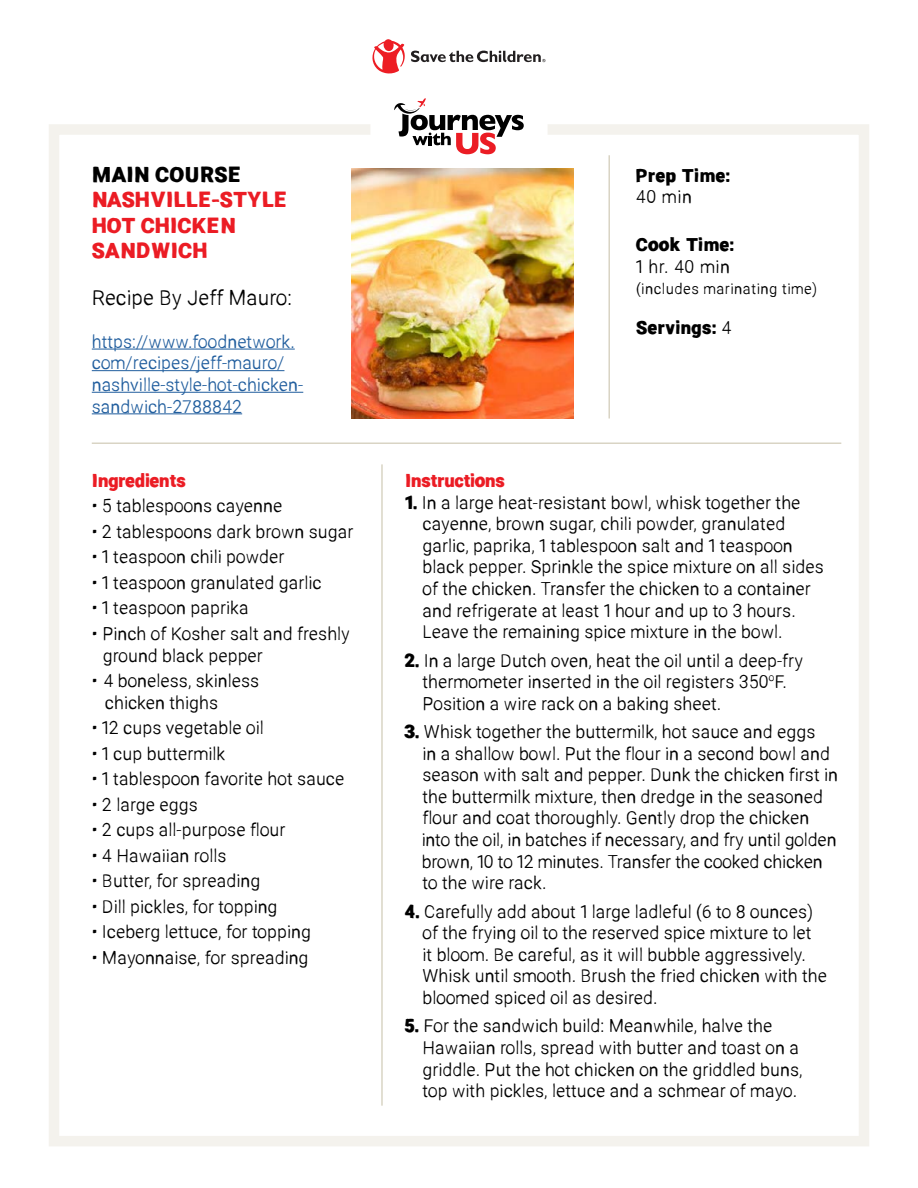
<style>
.page{position:relative;width:918px;height:1188px;background:#fff}
.page>*{position:absolute;margin:0;border:0;box-sizing:border-box;transform-origin:0 0}
.t1{font:700 21px/25.2px "Ramona";color:#eb1c24}
.t2{font:300 21px "Ramona";color:#000}
.t3{font:700 21px "Ramona";color:#000}
.t4{font:300 18px/21.6px "Ramona";color:#000}
.t5{font:300 18px/21.6px "Ramona";color:#215e9e}
.t6{font:700 18px "Ramona";letter-spacing:.03em;color:#000}
.t7{font:700 18px "Ramona";color:#eb1c24}
.t8{font:300 15px "Ramona";letter-spacing:.03em;color:#000}
.s1{font-weight:300}
.s2{font-weight:700}
</style>
<div class="page">
<div style="left:49px;top:124px;width:820px;height:1022px;border:10px solid #f4f2ed"></div>
<hr style="left:381px;top:464px;width:2px;height:642px;background:#d9d4c4">
<hr style="left:92px;top:442px;width:749px;height:2px;background:#d9d4c4">
<hr style="left:92px;top:349px;width:203px;height:1px;background:#215e9e">
<hr style="left:92px;top:370px;width:192px;height:1px;background:#215e9e">
<hr style="left:92px;top:392px;width:211px;height:1px;background:#215e9e">
<hr style="left:92px;top:413px;width:150px;height:1px;background:#215e9e">
<hr style="left:608px;top:155px;width:2px;height:263px;background:#d9d4c4">
<div style="left:370px;top:97px;width:178px;height:69px;background:#fff;border-radius:27px"></div>
<svg style="left:372px;top:39px;width:174px;height:35px"></svg>
<svg style="left:394px;top:98px;width:130px;height:56px"></svg>
<img style="left:351px;top:168px;width:222px;height:250px">
<p class="t3" style="left:92px;top:161px;width:151px">MAIN COURSE</p>
<p class="t1" style="left:92px;top:188px;width:197px">NASHVILLE-STYLE<br>HOT CHICKEN<br>SANDWICH</p>
<p class="t2" style="left:92px;top:285px;width:202px">Recipe By Jeff Mauro:</p>
<p class="t5" style="left:92px;top:333px;width:213px">https://www.foodnetwork. com/recipes/jeff-mauro/ nashville-style-hot-chicken&shy;sandwich-2788842</p>
<p class="t7" style="left:92px;top:468px;width:95px">Ingredients</p>
<p class="t4" style="left:92px;top:498px;width:192px">• 5 tablespoons cayenne</p>
<p class="t4" style="left:92px;top:523px;width:263px">• 2 tablespoons dark brown sugar</p>
<p class="t4" style="left:92px;top:549px;width:194px">• 1 teaspoon chili powder</p>
<p class="t4" style="left:92px;top:574px;width:232px">• 1 teaspoon granulated garlic</p>
<p class="t4" style="left:92px;top:600px;width:158px">• 1 teaspoon paprika</p>
<p class="t4" style="left:103px;top:625px;width:249px;text-indent:-11px">• Pinch of Kosher salt and freshly ground black pepper</p>
<p class="t4" style="left:105px;top:672px;width:156px;text-indent:-13px">• 4 boneless, skinless chicken thighs</p>
<p class="t4" style="left:92px;top:719px;width:173px">• 12 cups vegetable oil</p>
<p class="t4" style="left:92px;top:745px;width:135px">• 1 cup buttermilk</p>
<p class="t4" style="left:92px;top:770px;width:254px">• 1 tablespoon favorite hot sauce</p>
<p class="t4" style="left:92px;top:796px;width:108px">• 2 large eggs</p>
<p class="t4" style="left:92px;top:821px;width:195px">• 2 cups all-purpose flour</p>
<p class="t4" style="left:92px;top:847px;width:136px">• 4 Hawaiian rolls</p>
<p class="t4" style="left:92px;top:872px;width:170px">• Butter, for spreading</p>
<p class="t4" style="left:92px;top:898px;width:187px">• Dill pickles, for topping</p>
<p class="t4" style="left:92px;top:923px;width:221px">• Iceberg lettuce, for topping</p>
<p class="t4" style="left:92px;top:949px;width:218px">• Mayonnaise, for spreading</p>
<p class="t6" style="left:636px;top:163px;width:95px">Prep Time:</p>
<p class="t4" style="left:636px;top:189px;width:57px">40 min</p>
<p class="t6" style="left:636px;top:233px;width:99px">Cook Time:</p>
<p class="t4" style="left:636px;top:258px;width:96px">1 hr. 40 min</p>
<p class="t8" style="left:636px;top:280px;width:183px">(includes marinating time)</p>
<p class="t6" style="left:636px;top:315px;width:97px">Servings: <span class="s1">4</span></p>
<p class="t7" style="left:405px;top:468px;width:101px">Instructions</p>
<p class="t4" style="left:422px;top:494px;width:403px;text-indent:-17px"><span class="s2">1.</span> In a large heat-resistant bowl, whisk together the cayenne, brown sugar, chili powder, granulated garlic, paprika, 1 tablespoon salt and 1 teaspoon black pepper. Sprinkle the spice mixture on all sides of the chicken. Transfer the chicken to a container and refrigerate at least 1 hour and up to 3 hours.<br>Leave the remaining spice mixture in the bowl.</p>
<p class="t4" style="left:422px;top:652px;width:382px;text-indent:-17px"><span class="s2">2.</span> In a large Dutch oven, heat the oil until a deep-fry thermometer inserted in the oil registers 350<sup>o</sup>F.<br>Position a wire rack on a baking sheet.</p>
<p class="t4" style="left:422px;top:723px;width:418px;text-indent:-17px"><span class="s2">3.</span> Whisk together the buttermilk, hot sauce and eggs<br>in a shallow bowl. Put the flour in a second bowl and season with salt and pepper. Dunk the chicken first in the buttermilk mixture, then dredge in the seasoned flour and coat thoroughly. Gently drop the chicken into the oil, in batches if necessary, and fry until golden brown, 10 to 12 minutes. Transfer the cooked chicken to the wire rack.</p>
<p class="t4" style="left:422px;top:903px;width:406px;text-indent:-17px"><span class="s2">4.</span> Carefully add about 1 large ladleful (6 to 8 ounces) of the frying oil to the reserved spice mixture to let<br>it bloom. Be careful, as it will bubble aggressively.<br>Whisk until smooth. Brush the fried chicken with the bloomed spiced oil as desired.</p>
<p class="t4" style="left:422px;top:1018px;width:382px;text-indent:-17px"><span class="s2">5.</span> For the sandwich build: Meanwhile, halve the Hawaiian rolls, spread with butter and toast on a griddle. Put the hot chicken on the griddled buns, top with pickles, lettuce and a schmear of mayo.</p>
</div>
